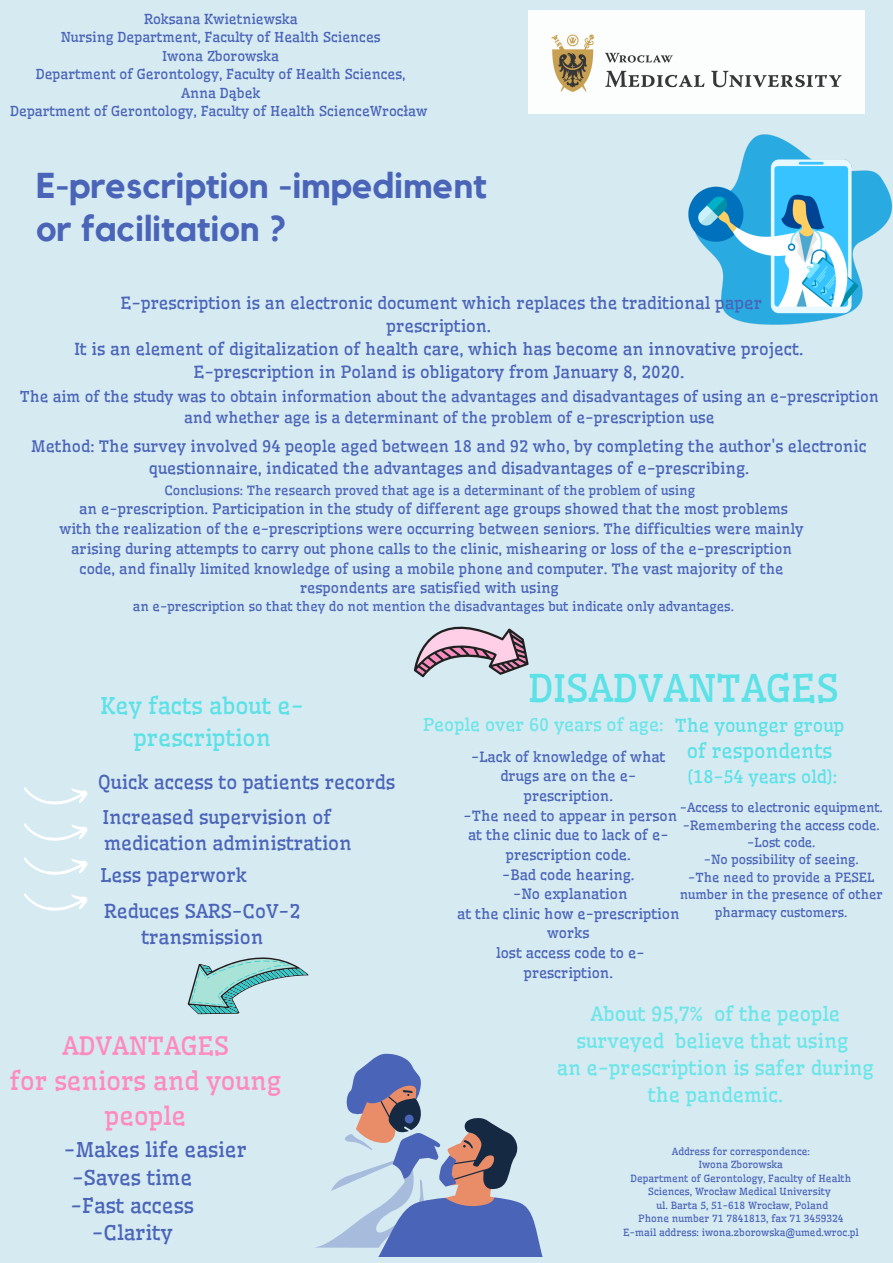
<style>
.page{position:relative;width:893px;height:1263px;background:#d6eaf2}
.page>*{position:absolute;margin:0;border:0;box-sizing:border-box;transform-origin:0 0}
.t1{font:37.5px "Wellfleet";color:#5ce1e6}
.t2{font:700 35.78px/42.7px "Kollektif";color:#4a64b8}
.t3{font:24.97px/34.9px "Wellfleet";color:#ff8abf;text-align:center}
.t4{font:22.5px/31.5px "Wellfleet";color:#5ce1e6;text-align:center}
.t5{font:20.1px "Wellfleet";color:#4a64b8}
.t6{font:19.5px "Wellfleet";color:#5ce1e6}
.t7{font:19.42px/27.1px "Wellfleet";color:#6ce5e8;text-align:center}
.t8{font:18.75px/25.9px "Wellfleet";color:#4a64b8}
.t9{font:18px "Wellfleet";color:#5ce1e6}
.t10{font:17.25px "Wellfleet";color:#6ce5e8}
.t11{font:17.25px "Wellfleet";color:#5ce1e6}
.t12{font:16.5px/23.1px "Wellfleet";color:#4a64b8;text-align:center}
.t13{font:15.75px/22px "Wellfleet";color:#4a64b8;text-align:center}
.t14{font:15px/20.9px "Wellfleet";color:#4a64b8;text-align:center}
.t15{font:14.25px/19.7px "Wellfleet";color:#4a64b8;text-align:center}
.t16{font:14.02px/19.6px "Wellfleet";color:#4a64b8;text-align:center}
.t17{font:13.5px "Wellfleet";color:#4a64b8}
.t18{font:12.75px "Wellfleet";color:#4a64b8}
.t19{font:12.52px/17.5px "Wellfleet";color:#4a64b8;text-align:center}
.t20{font:9.75px/13.5px "Wellfleet";color:#4a64b8;text-align:center}
</style>
<div class="page">
<img style="left:688px;top:134px;width:204px;height:191px">
<svg style="left:24px;top:787px;width:64px;height:18px"></svg>
<svg style="left:24px;top:823px;width:64px;height:18px"></svg>
<svg style="left:24px;top:857px;width:64px;height:18px"></svg>
<svg style="left:24px;top:893px;width:64px;height:18px"></svg>
<svg style="left:414px;top:627px;width:114px;height:50px"></svg>
<svg style="left:187px;top:957px;width:122px;height:58px"></svg>
<svg style="left:315px;top:1054px;width:227px;height:203px"></svg>
<img style="left:528px;top:11px;width:336px;height:102px">
<p class="t17" style="left:144px;top:10px;width:155px">Roksana Kwietniewska</p>
<p class="t17" style="left:61px;top:29px;width:321px">Nursing Department, Faculty of Health Sciences</p>
<p class="t17" style="left:163px;top:47px;width:118px">Iwona Zborowska</p>
<p class="t17" style="left:36px;top:66px;width:371px">Department of Gerontology, Faculty of Health Sciences,</p>
<p class="t17" style="left:181px;top:84px;width:81px">Anna Dąbek</p>
<p class="t17" style="left:10px;top:103px;width:418px">Department of Gerontology, Faculty of Health ScienceWrocław</p>
<p class="t2" style="left:36px;top:166px;width:452px">E-prescription -impediment or facilitation ?</p>
<p class="t12" style="left:120px;top:291px;width:643px">E-prescription is an electronic document which replaces the traditional paper prescription.</p>
<p class="t12" style="left:74px;top:337px;width:730px">It is an element of digitalization of health care, which has become an innovative project.</p>
<p class="t12" style="left:193px;top:360px;width:492px">E-prescription in Poland is obligatory from January 8, 2020.</p>
<p class="t14" style="left:20px;top:387px;width:860px">The aim of the study was to obtain information about the advantages and disadvantages of using an e-prescription and whether age is a determinant of the problem of e-prescription use</p>
<p class="t13" style="left:31px;top:435px;width:837px">Method: The survey involved 94 people aged between 18 and 92 who, by completing the author's electronic questionnaire, indicated the advantages and disadvantages of e-prescribing.</p>
<p class="t18" style="left:164px;top:482px;width:532px">Conclusions: The research proved that age is a determinant of the problem of using</p>
<p class="t15" style="left:60px;top:499px;width:745px">an e-prescription. Participation in the study of different age groups showed that the most problems with the realization of the e-prescriptions were occurring between seniors. The difficulties were mainly arising during attempts to carry out phone calls to the clinic, mishearing or loss of the e-prescription code, and finally limited knowledge of using a mobile phone and computer. The vast majority of the respondents are satisfied with using</p>
<p class="t18" style="left:133px;top:599px;width:602px">an e-prescription so that they do not mention the disadvantages but indicate only advantages.</p>
<p class="t4" style="left:101px;top:690px;width:205px">Key facts about e&shy;prescription</p>
<p class="t8" style="left:98px;top:769px;width:298px">Quick access to patients records</p>
<p class="t8" style="left:103px;top:804px;width:250px">Increased supervision of medication administration</p>
<p class="t8" style="left:101px;top:862px;width:148px">Less paperwork</p>
<p class="t8" style="left:104px;top:898px;width:198px;text-align:center">Reduces SARS-CoV-2 transmission</p>
<p class="t3" style="left:62px;top:1029px;width:168px">ADVANTAGES</p>
<p class="t3" style="left:10px;top:1064px;width:273px">for seniors and young people</p>
<p class="t5" style="left:64px;top:1137px;width:184px">-Makes life easier</p>
<p class="t5" style="left:72px;top:1165px;width:121px">-Saves time</p>
<p class="t5" style="left:70px;top:1193px;width:125px">-Fast access</p>
<p class="t5" style="left:92px;top:1220px;width:82px">-Clarity</p>
<p class="t1" style="left:528px;top:665px;width:311px">DISADVANTAGES</p>
<p class="t10" style="left:423px;top:714px;width:242px">People over 60 years of age:</p>
<p class="t9" style="left:675px;top:714px;width:171px">The younger group</p>
<p class="t6" style="left:686px;top:738px;width:147px">of respondents</p>
<p class="t11" style="left:687px;top:765px;width:151px">(18-54 years old):</p>
<p class="t19" style="left:680px;top:799px;width:204px">-Access to electronic equipment.</p>
<p class="t19" style="left:683px;top:816px;width:198px">-Remembering the access code.</p>
<p class="t19" style="left:747px;top:834px;width:70px">-Lost code.</p>
<p class="t19" style="left:704px;top:851px;width:156px">-No possibility of seeing.</p>
<p class="t19" style="left:680px;top:868px;width:204px">-The need to provide a PESEL number in the presence of other pharmacy customers.</p>
<p class="t16" style="left:471px;top:747px;width:196px">-Lack of knowledge of what drugs are on the e&shy;prescription.</p>
<p class="t16" style="left:463px;top:806px;width:215px">-The need to appear in person</p>
<p class="t16" style="left:468px;top:825px;width:202px">at the clinic due to lack of e&shy;prescription code.</p>
<p class="t16" style="left:502px;top:864px;width:134px">-Bad code hearing.</p>
<p class="t16" style="left:513px;top:884px;width:116px">-No explanation</p>
<p class="t16" style="left:457px;top:904px;width:224px">at the clinic how e-prescription works</p>
<p class="t16" style="left:496px;top:943px;width:150px">lost access code to e&shy;prescription.</p>
<p class="t7" style="left:576px;top:1001px;width:273px">About 95,7% of the people surveyed believe that using</p>
<p class="t7" style="left:557px;top:1055px;width:319px">an e-prescription is safer during the pandemic.</p>
<p class="t20" style="left:672px;top:1144px;width:140px">Address for correspondence:</p>
<p class="t20" style="left:699px;top:1158px;width:86px">Iwona Zborowska</p>
<p class="t20" style="left:630px;top:1171px;width:222px">Department of Gerontology, Faculty of Health<br>Sciences, Wrocław Medical University</p>
<p class="t20" style="left:656px;top:1198px;width:173px">ul. Barta 5, 51-618 Wrocław, Poland</p>
<p class="t20" style="left:638px;top:1212px;width:207px">Phone number 71 7841813, fax 71 3459324</p>
<p class="t20" style="left:623px;top:1225px;width:237px">E-mail address: iwona.zborowska@umed.wroc.pl</p>
</div>
